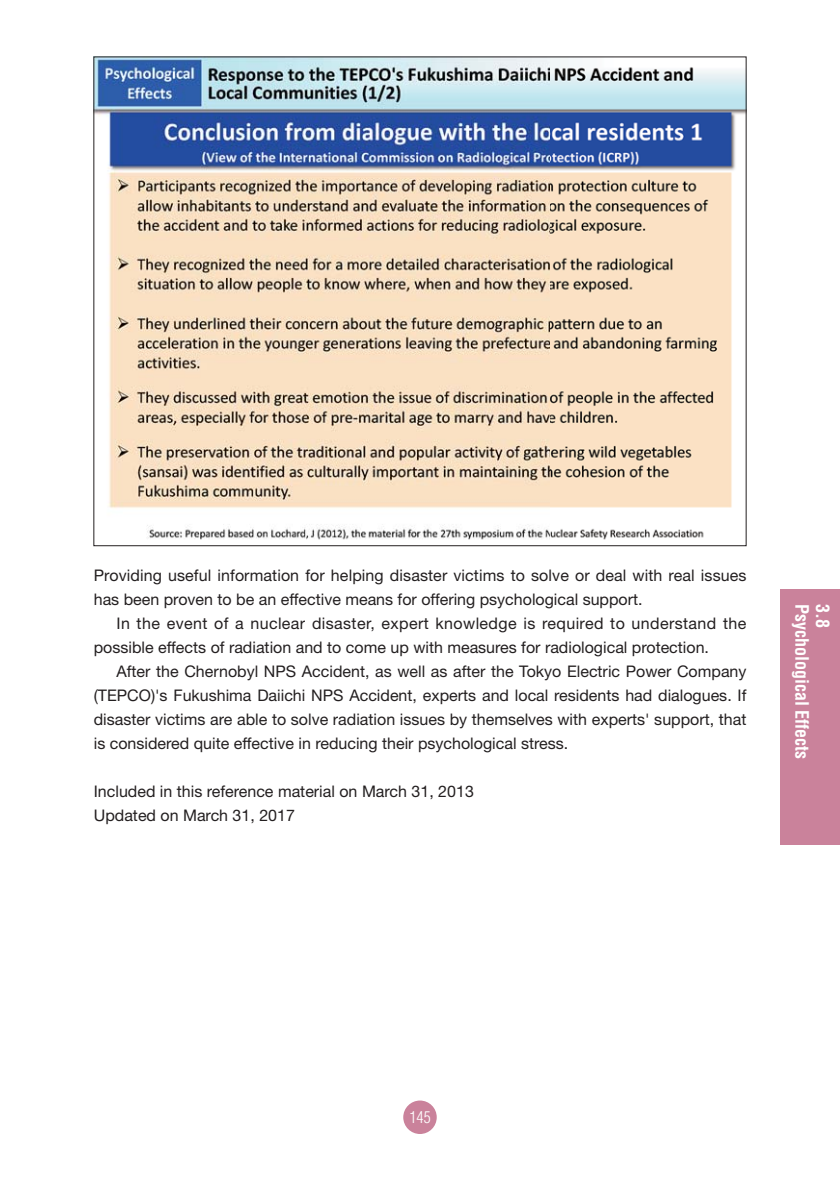
<style>
.page{position:relative;width:840px;height:1191px;background:#fff}
.page>*{position:absolute;margin:0;border:0;box-sizing:border-box;transform-origin:0 0}
.t1{font:700 condensed 18px "Helvetica";color:#fff}
.t2{font:16px/24px "Helvetica Neue";color:#231f20}
.t3{font:300 condensed 16px "Helvetica";color:#fff}
</style>
<div class="page">
<div style="left:403px;top:1100px;width:33px;height:34px;background:#ca829b;border-radius:50%"></div>
<div style="left:780px;top:590px;width:59px;height:255px;background:#ca829b"></div>
<img style="left:96px;top:59px;width:648px;height:481px">
<p class="t2" style="left:94px;top:565px;width:653px">Providing useful information for helping disaster victims to solve or deal with real issues has been proven to be an effective means for offering psychological support.</p>
<p class="t2" style="left:94px;top:613px;width:653px;text-indent:23px">In the event of a nuclear disaster, expert knowledge is required to understand the possible effects of radiation and to come up with measures for radiological protection.</p>
<p class="t2" style="left:94px;top:661px;width:654px;text-align:justify;text-indent:23px">After the Chernobyl NPS Accident, as well as after the Tokyo Electric Power Company (TEPCO)'s Fukushima Daiichi NPS Accident, experts and local residents had dialogues. If disaster victims are able to solve radiation issues by themselves with experts' support, that is considered quite effective in reducing their psychological stress.</p>
<p class="t2" style="left:94px;top:781px;width:381px">Included in this reference material on March 31, 2013<br>Updated on March 31, 2017</p>
<p class="t1" style="left:808px;top:604px;width:157px;rotate:90deg">Psychological Effects</p>
<p class="t1" style="left:829px;top:604px;width:25px;rotate:90deg">3.8</p>
<p class="t3" style="left:409px;top:1110px;width:23px">145</p>
</div>
